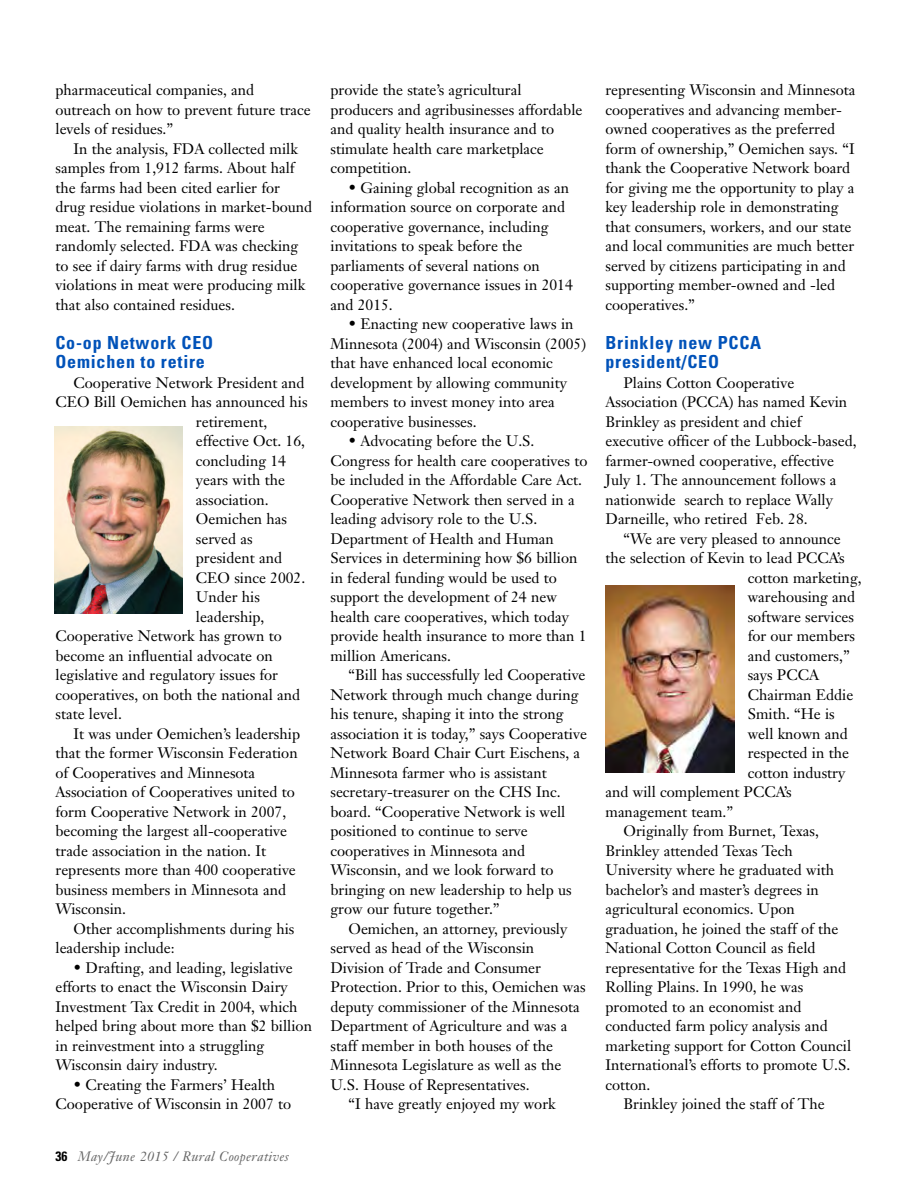
<style>
.page{position:relative;width:918px;height:1188px;background:#fff}
.page>*{position:absolute;margin:0;border:0;box-sizing:border-box;transform-origin:0 0}
.t1{font:700 condensed 18px/19.5px "Univers";letter-spacing:.045em;color:#0052b9}
.t2{font:15px/19.5px "Janson Text";color:#000}
.t3{font:italic 13.5px "Janson Text";letter-spacing:.025em;color:#666}
.s1{font-family:"Univers";font-weight:700;font-style:normal;font-stretch:condensed;color:#000}
</style>
<div class="page">
<img style="left:54px;top:426px;width:128px;height:188px">
<img style="left:606px;top:585px;width:128px;height:188px">
<p class="t2" style="left:55px;top:80px;width:257px">pharmaceutical companies, and outreach on how to prevent future trace levels of residues.”</p>
<p class="t2" style="left:55px;top:139px;width:258px;text-indent:18px">In the analysis, FDA collected milk samples from 1,912 farms. About half the farms had been cited earlier for drug residue violations in market-bound meat. The remaining farms were randomly selected. FDA was checking to see if dairy farms with drug residue violations in meat were producing milk that also contained residues.</p>
<p class="t1" style="left:55px;top:333px;width:159px">Co-op Network CEO<br>Oemichen to retire</p>
<p class="t2" style="left:74px;top:373px;width:233px">Cooperative Network President and</p>
<p class="t2" style="left:56px;top:392px;width:254px">CEO Bill Oemichen has announced his</p>
<p class="t2" style="left:196px;top:412px;width:73px">retirement,</p>
<p class="t2" style="left:196px;top:431px;width:111px">effective Oct. 16,</p>
<p class="t2" style="left:196px;top:451px;width:92px">concluding 14</p>
<p class="t2" style="left:196px;top:470px;width:91px">years with the</p>
<p class="t2" style="left:196px;top:490px;width:74px">association.</p>
<p class="t2" style="left:196px;top:509px;width:93px">Oemichen has</p>
<p class="t2" style="left:196px;top:529px;width:58px">served as</p>
<p class="t2" style="left:196px;top:548px;width:88px">president and</p>
<p class="t2" style="left:196px;top:568px;width:111px">CEO since 2002.</p>
<p class="t2" style="left:196px;top:587px;width:66px">Under his</p>
<p class="t2" style="left:196px;top:607px;width:70px">leadership,</p>
<p class="t2" style="left:56px;top:626px;width:228px">Cooperative Network has grown to</p>
<p class="t2" style="left:56px;top:646px;width:219px">become an influential advocate on</p>
<p class="t2" style="left:56px;top:665px;width:224px">legislative and regulatory issues for</p>
<p class="t2" style="left:56px;top:685px;width:246px">cooperatives, on both the national and</p>
<p class="t2" style="left:56px;top:704px;width:68px">state level.</p>
<p class="t2" style="left:74px;top:724px;width:228px">It was under Oemichen’s leadership</p>
<p class="t2" style="left:56px;top:743px;width:244px">that the former Wisconsin Federation</p>
<p class="t2" style="left:56px;top:763px;width:201px">of Cooperatives and Minnesota</p>
<p class="t2" style="left:56px;top:782px;width:241px">Association of Cooperatives united to</p>
<p class="t2" style="left:56px;top:802px;width:232px">form Cooperative Network in 2007,</p>
<p class="t2" style="left:56px;top:821px;width:233px">becoming the largest all-cooperative</p>
<p class="t2" style="left:56px;top:841px;width:212px">trade association in the nation. It</p>
<p class="t2" style="left:56px;top:860px;width:242px">represents more than 400 cooperative</p>
<p class="t2" style="left:56px;top:880px;width:232px">business members in Minnesota and</p>
<p class="t2" style="left:56px;top:899px;width:72px">Wisconsin.</p>
<p class="t2" style="left:74px;top:919px;width:222px">Other accomplishments during his</p>
<p class="t2" style="left:56px;top:938px;width:121px">leadership include:</p>
<p class="t2" style="left:56px;top:958px;width:258px;text-indent:18px">• Drafting, and leading, legislative efforts to enact the Wisconsin Dairy Investment Tax Credit in 2004, which helped bring about more than $2 billion in reinvestment into a struggling Wisconsin dairy industry.</p>
<p class="t2" style="left:56px;top:1075px;width:237px;text-align:center">• Creating the Farmers’ Health<br>Cooperative of Wisconsin in 2007 to</p>
<p class="t3" style="left:55px;top:1148px;width:235px"><span class="s1">36</span> May/June 2015 / Rural Cooperatives</p>
<p class="t2" style="left:331px;top:80px;width:253px">provide the state’s agricultural producers and agribusinesses affordable and quality health insurance and to stimulate health care marketplace competition.</p>
<p class="t2" style="left:331px;top:178px;width:244px;text-indent:18px">• Gaining global recognition as an information source on corporate and cooperative governance, including invitations to speak before the parliaments of several nations on cooperative governance issues in 2014 and 2015.</p>
<p class="t2" style="left:331px;top:314px;width:257px;text-indent:18px">• Enacting new cooperative laws in Minnesota (2004) and Wisconsin (2005) that have enhanced local economic development by allowing community members to invest money into area cooperative businesses.</p>
<p class="t2" style="left:331px;top:431px;width:258px;text-indent:18px">• Advocating before the U.S.<br>Congress for health care cooperatives to be included in the Affordable Care Act.<br>Cooperative Network then served in a leading advisory role to the U.S.<br>Department of Health and Human Services in determining how $6 billion in federal funding would be used to support the development of 24 new health care cooperatives, which today provide health insurance to more than 1 million Americans.</p>
<p class="t2" style="left:331px;top:665px;width:258px;text-indent:18px">“Bill has successfully led Cooperative Network through much change during his tenure, shaping it into the strong association it is today,” says Cooperative Network Board Chair Curt Eischens, a Minnesota farmer who is assistant secretary-treasurer on the CHS Inc. board. “Cooperative Network is well positioned to continue to serve cooperatives in Minnesota and Wisconsin, and we look forward to bringing on new leadership to help us grow our future together.”</p>
<p class="t2" style="left:349px;top:919px;width:220px">Oemichen, an attorney, previously</p>
<p class="t2" style="left:331px;top:938px;width:205px">served as head of the Wisconsin</p>
<p class="t2" style="left:331px;top:958px;width:212px">Division of Trade and Consumer</p>
<p class="t2" style="left:331px;top:977px;width:257px">Protection. Prior to this, Oemichen was</p>
<p class="t2" style="left:331px;top:997px;width:251px">deputy commissioner of the Minnesota</p>
<p class="t2" style="left:331px;top:1016px;width:238px">Department of Agriculture and was a</p>
<p class="t2" style="left:331px;top:1036px;width:224px">staff member in both houses of the</p>
<p class="t2" style="left:331px;top:1055px;width:232px">Minnesota Legislature as well as the</p>
<p class="t2" style="left:331px;top:1075px;width:201px">U.S. House of Representatives.</p>
<p class="t2" style="left:349px;top:1094px;width:209px">“I have greatly enjoyed my work</p>
<p class="t2" style="left:605px;top:80px;width:251px">representing Wisconsin and Minnesota cooperatives and advancing member&shy;owned cooperatives as the preferred form of ownership,” Oemichen says. “I thank the Cooperative Network board for giving me the opportunity to play a key leadership role in demonstrating that consumers, workers, and our state and local communities are much better served by citizens participating in and supporting member-owned and -led cooperatives.”</p>
<p class="t1" style="left:605px;top:333px;width:157px">Brinkley new PCCA president/CEO</p>
<p class="t2" style="left:606px;top:373px;width:253px;text-indent:18px">Plains Cotton Cooperative Association (PCCA) has named Kevin Brinkley as president and chief executive officer of the Lubbock-based, farmer-owned cooperative, effective July 1. The announcement follows a nationwide search to replace Wally Darneille, who retired Feb. 28.</p>
<p class="t2" style="left:624px;top:529px;width:219px">“We are very pleased to announce</p>
<p class="t2" style="left:606px;top:548px;width:241px">the selection of Kevin to lead PCCA’s</p>
<p class="t2" style="left:748px;top:568px;width:115px">cotton marketing,</p>
<p class="t2" style="left:748px;top:587px;width:109px">warehousing and</p>
<p class="t2" style="left:748px;top:607px;width:108px">software services</p>
<p class="t2" style="left:748px;top:626px;width:109px">for our members</p>
<p class="t2" style="left:748px;top:646px;width:104px">and customers,”</p>
<p class="t2" style="left:748px;top:665px;width:73px">says PCCA</p>
<p class="t2" style="left:748px;top:685px;width:107px">Chairman Eddie</p>
<p class="t2" style="left:748px;top:704px;width:89px">Smith. “He is</p>
<p class="t2" style="left:748px;top:724px;width:102px">well known and</p>
<p class="t2" style="left:748px;top:743px;width:103px">respected in the</p>
<p class="t2" style="left:748px;top:763px;width:99px">cotton industry</p>
<p class="t2" style="left:606px;top:782px;width:188px">and will complement PCCA’s</p>
<p class="t2" style="left:606px;top:802px;width:129px">management team.”</p>
<p class="t2" style="left:624px;top:821px;width:197px">Originally from Burnet, Texas,</p>
<p class="t2" style="left:606px;top:841px;width:189px">Brinkley attended Texas Tech</p>
<p class="t2" style="left:606px;top:860px;width:230px">University where he graduated with</p>
<p class="t2" style="left:606px;top:880px;width:215px">bachelor’s and master’s degrees in</p>
<p class="t2" style="left:606px;top:899px;width:191px">agricultural economics. Upon</p>
<p class="t2" style="left:606px;top:919px;width:234px">graduation, he joined the staff of the</p>
<p class="t2" style="left:606px;top:938px;width:212px">National Cotton Council as field</p>
<p class="t2" style="left:606px;top:958px;width:242px">representative for the Texas High and</p>
<p class="t2" style="left:606px;top:977px;width:199px">Rolling Plains. In 1990, he was</p>
<p class="t2" style="left:606px;top:997px;width:197px">promoted to an economist and</p>
<p class="t2" style="left:606px;top:1016px;width:224px">conducted farm policy analysis and</p>
<p class="t2" style="left:606px;top:1036px;width:247px">marketing support for Cotton Council</p>
<p class="t2" style="left:606px;top:1055px;width:246px">International’s efforts to promote U.S.</p>
<p class="t2" style="left:606px;top:1075px;width:46px">cotton.</p>
<p class="t2" style="left:624px;top:1094px;width:203px">Brinkley joined the staff of The</p>
</div>
